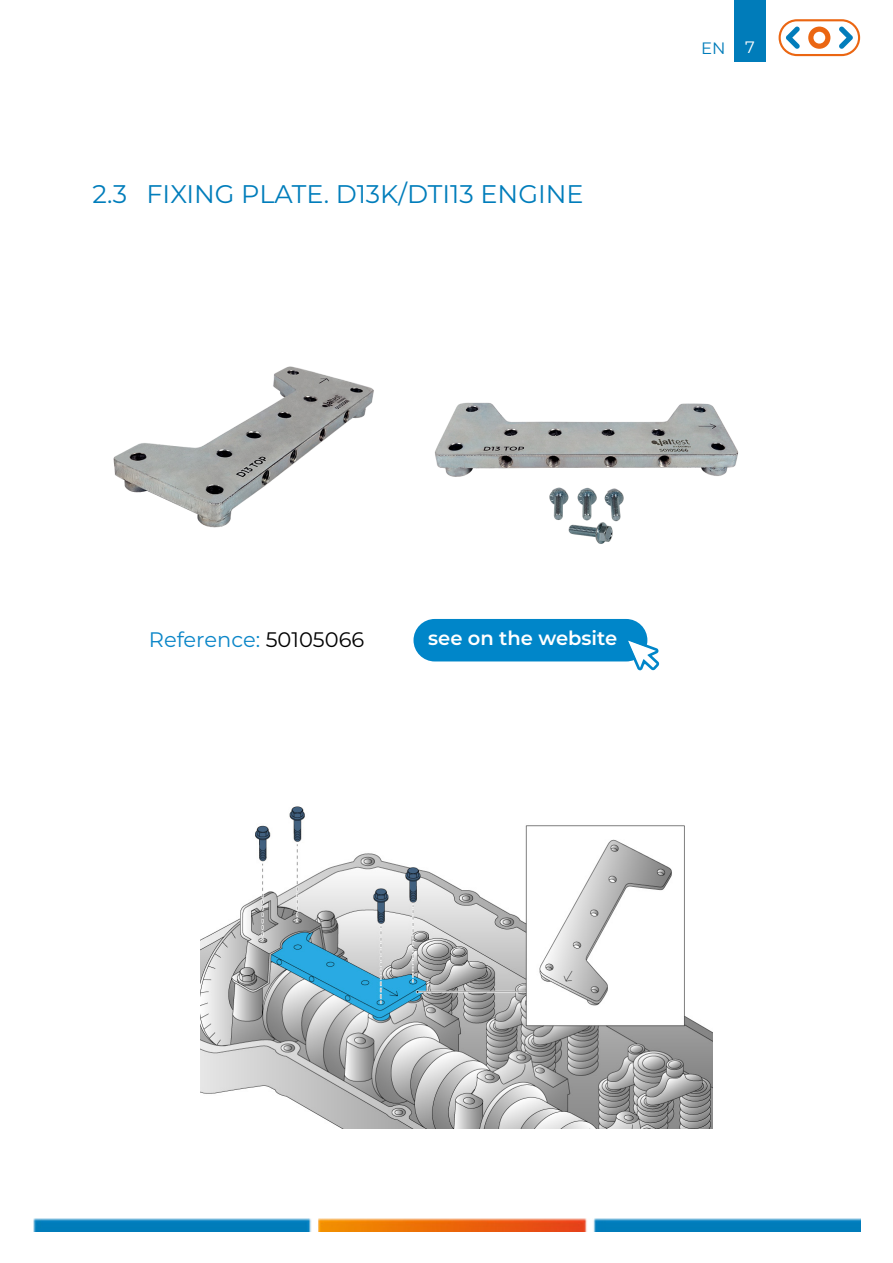
<style>
.page{position:relative;width:893px;height:1263px;background:#fff}
.page>*{position:absolute;margin:0;border:0;box-sizing:border-box;transform-origin:0 0}
.t1{font:25.5px "Montserrat";color:#017dbb}
.t2{font:21px "Montserrat";color:#0b86c8}
.t3{font:600 19.5px "Montserrat";color:#fff}
.t4{font:16.5px "Montserrat";color:#007cba}
.s1{color:#fff}
.s2{color:#0086c9}
.s3{color:#000}
</style>
<div class="page">
<div style="left:734px;top:1px;width:31px;height:60px;background:#007cba"></div>
<img style="left:33px;top:1219px;width:827px;height:13px">
<svg style="left:779px;top:19px;width:81px;height:37px"></svg>
<img style="left:200px;top:806px;width:512px;height:322px">
<div style="left:413px;top:619px;width:234px;height:42px;background:#0086c9;border-radius:21px"></div>
<svg style="left:625px;top:638px;width:35px;height:33px"></svg>
<img style="left:113px;top:366px;width:261px;height:162px">
<img style="left:435px;top:402px;width:304px;height:142px">
<p class="t1" style="left:92px;top:177px;width:493px">2.3 FIXING PLATE. D13K/DTI13 ENGINE</p>
<p class="t4" style="left:701px;top:37px;width:55px">EN <span class="s1">7</span></p>
<p class="t2" style="left:149px;top:625px;width:217px">Reference<span class="s2">:</span> <span class="s3">50105066</span></p>
<p class="t3" style="left:428px;top:625px;width:191px">see on the website</p>
</div>
